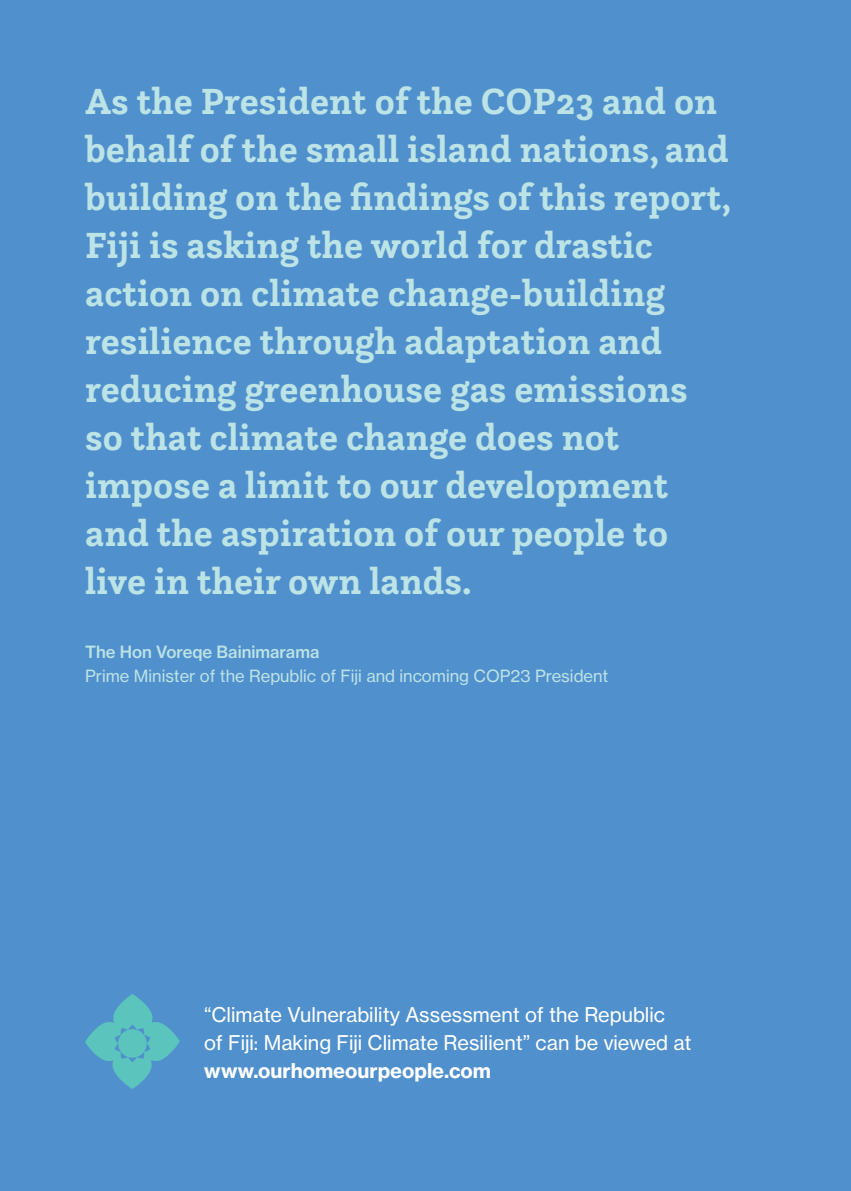
<style>
.page{position:relative;width:851px;height:1191px;background:#fff}
.page>*{position:absolute;margin:0;border:0;box-sizing:border-box;transform-origin:0 0}
._04__Text_8_3_12{font:700 38px/48px "Questa Slab";color:#bce3e5}
._04__Text_8_3_12-2{font:20px/28px "N Haas Grotesk TX Std 55 Rg";color:#fff}
._04__Text_8_3_12-3{font:16.6px "N Haas Grotesk TX Std 55 Rg";color:#bce3e5}
._04__Text_8_3_12-4{font:16.6px "N Haas Grotesk TX Std 65 Md";color:#bce3e5}
.s1{font-family:"N Haas Grotesk TX Std 75 Bd"}
</style>
<div class="page">
<div style="left:0;top:0;width:850px;height:1191px;background:#5090cc"></div>
<svg style="left:85px;top:994px;width:95px;height:95px"></svg>
<p class="_04__Text_8_3_12" style="left:85px;top:76px;width:647px">As the President of the COP23 and on behalf of the small island nations, and building on the findings of this report, Fiji is asking the world for drastic action on climate change-building resilience through adaptation and reducing greenhouse gas emissions so that climate change does not impose a limit to our development and the aspiration of our people to live in their own lands.</p>
<p class="_04__Text_8_3_12-4" style="left:85px;top:641px;width:236px">The Hon Voreqe Bainimarama</p>
<p class="_04__Text_8_3_12-3" style="left:85px;top:665px;width:524px">Prime Minister of the Republic of Fiji and incoming COP23 President</p>
<p class="_04__Text_8_3_12-2" style="left:204px;top:1000px;width:489px">“Climate Vulnerability Assessment of the Republic<br>of Fiji: Making Fiji Climate Resilient” can be viewed at <span class="s1">www.ourhomeourpeople.com</span></p>
</div>
